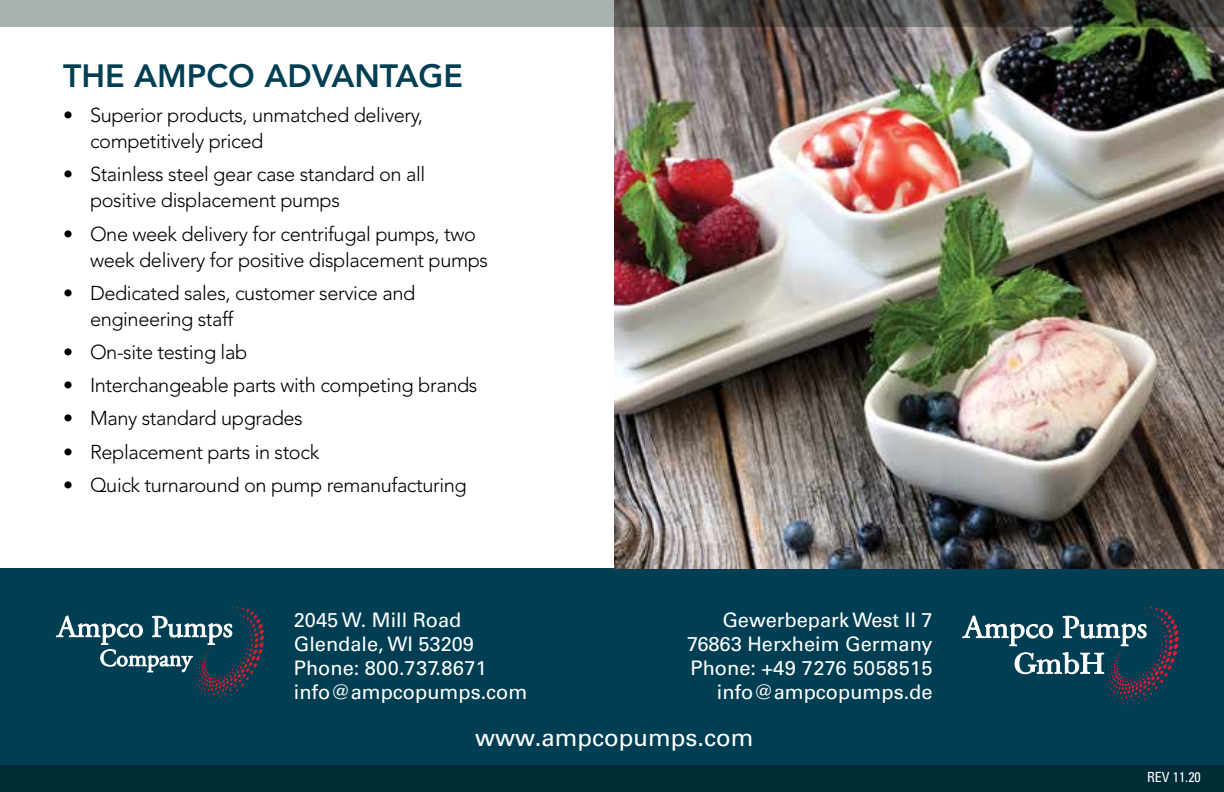
<style>
.page{position:relative;width:1224px;height:792px;background:#fff}
.page>*{position:absolute;margin:0;border:0;box-sizing:border-box;transform-origin:0 0}
.t1{font:800 32px "Avenir LT Std";color:#003f53}
.t2{font:24px "Univers LT Std";color:#fff}
.t3{font:300 20px/26px "Avenir LT Std";letter-spacing:-.02em;color:#000}
.t4{font:20px/24px "Univers LT Std";color:#fff}
.t5{font:condensed 14px "Univers LT Std";color:#fff}
</style>
<div class="page">
<div style="left:0;top:569px;width:1224px;height:223px;background:#003f53"></div>
<svg style="left:56px;top:607px;width:208px;height:92px"></svg>
<svg style="left:962px;top:607px;width:217px;height:100px"></svg>
<img style="left:614px;top:27px;width:610px;height:542px">
<div style="left:0;top:765px;width:1224px;height:27px;background:#002c38"></div>
<svg style="left:0;top:0;width:1224px;height:27px;background:#757a74"></svg>
<hr style="left:1223px;top:186px;width:1px;height:179px;background:#003f53">
<h1 class="t1" style="left:63px;top:57px;width:401px">THE AMPCO ADVANTAGE</h1>
<p class="t3" style="left:90px;top:102px;width:335px;text-indent:-27px">• Superior products, unmatched delivery, competitively priced</p>
<p class="t3" style="left:90px;top:162px;width:337px;text-indent:-27px">• Stainless steel gear case standard on all positive displacement pumps</p>
<p class="t3" style="left:90px;top:221px;width:400px;text-indent:-27px">• One week delivery for centrifugal pumps, two week delivery for positive displacement pumps</p>
<p class="t3" style="left:90px;top:280px;width:327px;text-indent:-27px">• Dedicated sales, customer service and engineering staff</p>
<p class="t3" style="left:63px;top:339px;width:186px">• On-site testing lab</p>
<p class="t3" style="left:63px;top:372px;width:416px">• Interchangeable parts with competing brands</p>
<p class="t3" style="left:63px;top:406px;width:241px">• Many standard upgrades</p>
<p class="t3" style="left:63px;top:439px;width:258px">• Replacement parts in stock</p>
<p class="t3" style="left:63px;top:472px;width:405px">• Quick turnaround on pump remanufacturing</p>
<p class="t4" style="left:294px;top:608px;width:235px">2045 W. Mill Road<br>Glendale, WI 53209<br>Phone: 800.737.8671 info@ampcopumps.com</p>
<p class="t4" style="left:687px;top:608px;width:247px;text-align:right">Gewerbepark West II 7<br>76863 Herxheim Germany<br>Phone: +49 7276 5058515 info@ampcopumps.de</p>
<p class="t2" style="left:475px;top:724px;width:280px">www.ampcopumps.com</p>
<p class="t5" style="left:1147px;top:769px;width:55px">REV 11.20</p>
</div>
